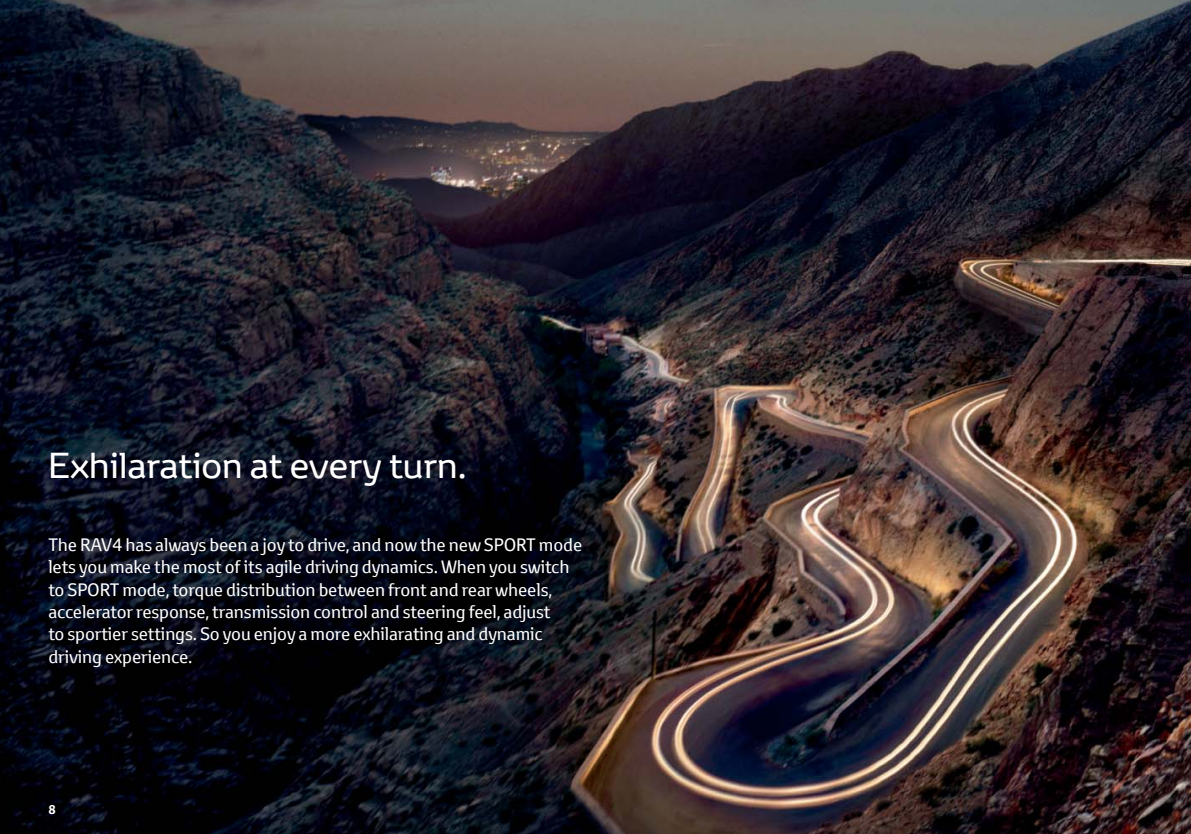
<style>
.page{position:relative;width:1191px;height:834px;background:#fff}
.page>*{position:absolute;margin:0;border:0;box-sizing:border-box;transform-origin:0 0}
.t1{font:35px "Toyota Display";color:#fff}
.t2{font:17.5px/22.4px "Toyota Text";letter-spacing:-.01em;color:#fff}
.t3{font:700 12.25px "Toyota Text";color:#fff}
</style>
<div class="page">
<img style="left:0;top:0;width:1191px;height:833px">
<h1 class="t1" style="left:48px;top:442px;width:420px">Exhilaration at every turn.</h1>
<p class="t2" style="left:48px;top:533px;width:535px">The RAV4 has always been a joy to drive, and now the new SPORT mode lets you make the most of its agile driving dynamics. When you switch to SPORT mode, torque distribution between front and rear wheels, accelerator response, transmission control and steering feel, adjust<br>to sportier settings. So you enjoy a more exhilarating and dynamic driving experience.</p>
<p class="t3" style="left:48px;top:800px;width:9px">8</p>
</div>
